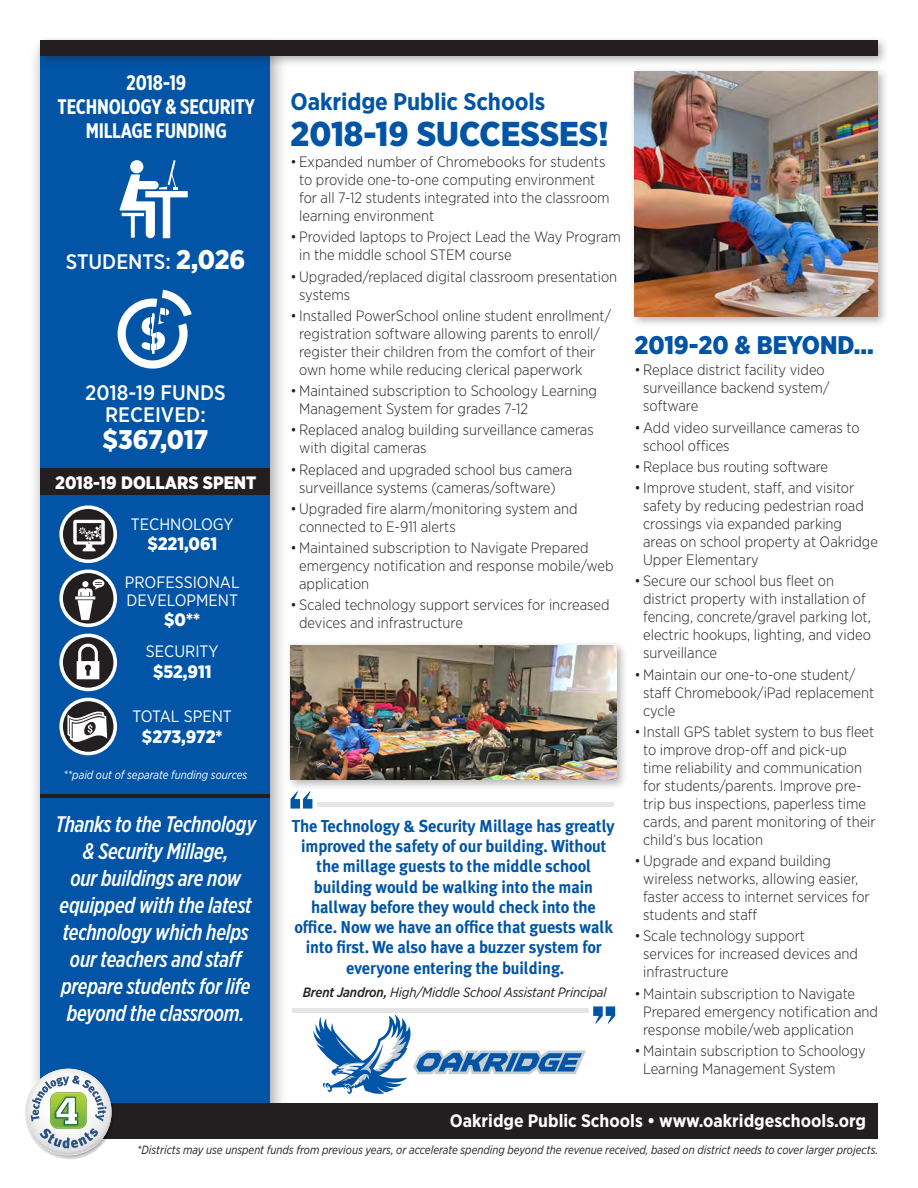
<style>
.page{position:relative;width:918px;height:1188px;background:#fff}
.page>*{position:absolute;margin:0;border:0;box-sizing:border-box;transform-origin:0 0}
.h3_Summary{font:900 34.5px "Gotham Narrow";color:#0154a6}
.p_Students_funds{font:900 27px "Gotham Narrow";letter-spacing:-.005em;color:#fff}
.h3_Summary-2{font:900 25.5px "Gotham Narrow";color:#0154a6}
.h3_Summary-3{font:700 24px "Gotham Narrow";letter-spacing:-.005em;color:#0154a6}
.h4_School_Tag{font:italic 500 22.5px/27px "Gotham X Narrow";letter-spacing:-.01em;color:#fff;text-align:center}
.h1_general_title{font:700 21px/24px "Gotham X Narrow";letter-spacing:-.01em;color:#fff;text-align:center}
.p_Students_funds-2{font:500 21px/22.5px "Gotham Narrow";color:#fff;text-align:center}
.h5_Bottom_Tag_and_We{font:700 18px "Gotham Narrow";color:#fff}
.p_Dollars_Spent_Text{font:900 18px "Gotham Narrow";letter-spacing:-.005em;color:#fff}
.h2_Dollars_Spent{font:900 18px "Gotham Narrow";color:#fff}
.p_Quote{font:700 17.25px/20.2px "Meta Plus";letter-spacing:-.005em;color:#0154a6;text-align:center;scale:.95 1}
.p_Dollars_Spent_Text-2{font:16.5px/18px "Gotham Narrow";color:#fff}
.t1{font:300 15px/18px "Gotham Narrow";color:#231f20}
.p_Quote_Name{font:italic 13.5px "Gotham Narrow";letter-spacing:-.01em;color:#231f20}
.p_Carry_over_Funds{font:italic 12px "Gotham Narrow";color:#231f20;scale:.94 1}
.p_Carry_over_Funds-2{font:italic 12px "Gotham Narrow";color:#fff;scale:.94 1}
.s1{font-weight:900;font-size:27px}
.s2{font-weight:500}
</style>
<div class="page">
<div style="left:286px;top:640px;width:342px;height:151px;background:#231f20;opacity:.35"></div>
<img style="left:291px;top:645px;width:326px;height:134px">
<div style="left:629px;top:66px;width:260px;height:262px;background:#231f20;opacity:.35"></div>
<img style="left:634px;top:71px;width:244px;height:245px">
<div style="left:28px;top:37px;width:260px;height:1097px;background:#231f20;opacity:.45"></div>
<div style="left:40px;top:52px;width:229px;height:1067px;background:#0154a6"></div>
<svg style="left:61px;top:635px;width:54px;height:54px"></svg>
<div style="left:59px;top:634px;width:58px;height:57px;border:4px solid #fff;border-radius:50%"></div>
<svg style="left:77px;top:644px;width:22px;height:35px"></svg>
<svg style="left:120px;top:160px;width:68px;height:78px"></svg>
<svg style="left:61px;top:571px;width:54px;height:54px"></svg>
<div style="left:59px;top:570px;width:58px;height:57px;border:4px solid #fff;border-radius:50%"></div>
<svg style="left:75px;top:579px;width:29px;height:41px"></svg>
<svg style="left:61px;top:507px;width:54px;height:54px"></svg>
<div style="left:59px;top:505px;width:58px;height:58px;border:4px solid #fff;border-radius:50%"></div>
<svg style="left:73px;top:520px;width:32px;height:31px"></svg>
<svg style="left:118px;top:290px;width:74px;height:79px"></svg>
<svg style="left:61px;top:699px;width:54px;height:55px"></svg>
<div style="left:59px;top:698px;width:58px;height:57px;border:4px solid #fff;border-radius:50%"></div>
<svg style="left:68px;top:710px;width:39px;height:35px"></svg>
<div style="left:78px;top:1103px;width:800px;height:35px;background:#231f20"></div>
<svg style="left:25px;top:1067px;width:89px;height:92px"></svg>
<div style="left:35px;top:35px;width:854px;height:33px;background:#231f20;opacity:.35"></div>
<div style="left:40px;top:40px;width:838px;height:16px;background:#231f20"></div>
<div style="left:40px;top:469px;width:229px;height:26px;background:#231f20"></div>
<hr style="left:40px;top:795px;width:229px;height:3px;background:#231f20">
<svg style="left:593px;top:1006px;width:22px;height:17px"></svg>
<hr style="left:292px;top:1008px;width:297px;height:4px;background:#e5e5e5">
<svg style="left:291px;top:792px;width:21px;height:17px"></svg>
<hr style="left:317px;top:803px;width:297px;height:4px;background:#e5e5e5">
<svg style="left:313px;top:1015px;width:273px;height:79px"></svg>
<h1 class="h1_general_title" style="left:58px;top:71px;width:199px">2018-19<br>TECHNOLOGY &amp; SECURITY<br>MILLAGE FUNDING</h1>
<p class="p_Students_funds-2" style="left:66px;top:250px;width:181px">STUDENTS: <span class="s1">2,026</span></p>
<p class="p_Students_funds-2" style="left:85px;top:381px;width:142px">2018-19 FUNDS<br>RECEIVED:</p>
<p class="p_Students_funds" style="left:103px;top:422px;width:107px">$367,017</p>
<h2 class="h2_Dollars_Spent" style="left:55px;top:471px;width:203px">2018-19 DOLLARS SPENT</h2>
<p class="p_Dollars_Spent_Text-2" style="left:131px;top:515px;width:104px">TECHNOLOGY</p>
<p class="p_Dollars_Spent_Text" style="left:147px;top:532px;width:71px">$221,061</p>
<p class="p_Dollars_Spent_Text-2" style="left:125px;top:573px;width:116px">PROFESSIONAL<br>DEVELOPMENT</p>
<p class="p_Dollars_Spent_Text" style="left:164px;top:608px;width:37px">$0**</p>
<p class="p_Dollars_Spent_Text-2" style="left:146px;top:642px;width:74px">SECURITY</p>
<p class="p_Dollars_Spent_Text" style="left:153px;top:660px;width:60px">$52,911</p>
<p class="p_Dollars_Spent_Text-2" style="left:133px;top:707px;width:101px">TOTAL SPENT</p>
<p class="p_Dollars_Spent_Text" style="left:142px;top:724px;width:82px">$273,972*</p>
<p class="p_Carry_over_Funds-2" style="left:64px;top:767px;width:197px">**paid out of separate funding sources</p>
<h4 class="h4_School_Tag" style="left:55px;top:811px;width:202px">Thanks to the Technology &amp; Security Millage,<br>our buildings are now equipped with the latest technology which helps our teachers and staff prepare students for life beyond the classroom.</h4>
<h3 class="h3_Summary-3" style="left:291px;top:86px;width:256px">Oakridge Public Schools</h3>
<h3 class="h3_Summary" style="left:291px;top:111px;width:320px">2018-19 SUCCESSES!</h3>
<p class="t1" style="left:299px;top:153px;width:312px;text-indent:-9px">• Expanded number of Chromebooks for students to provide one-to-one computing environment for all 7-12 students integrated into the classroom learning environment</p>
<p class="t1" style="left:299px;top:228px;width:323px;text-indent:-9px">• Provided laptops to Project Lead the Way Program in the middle school STEM course</p>
<p class="t1" style="left:299px;top:267px;width:320px;text-indent:-9px">• Upgraded/replaced digital classroom presentation systems</p>
<p class="t1" style="left:299px;top:306px;width:313px;text-indent:-9px">• Installed PowerSchool online student enrollment/ registration software allowing parents to enroll/ register their children from the comfort of their own home while reducing clerical paperwork</p>
<p class="t1" style="left:299px;top:381px;width:299px;text-indent:-9px">• Maintained subscription to Schoology Learning<br>Management System for grades 7-12</p>
<p class="t1" style="left:299px;top:421px;width:296px;text-indent:-9px">• Replaced analog building surveillance cameras with digital cameras</p>
<p class="t1" style="left:291px;top:460px;width:283px;text-align:center">• Replaced and upgraded school bus camera surveillance systems (cameras/software)</p>
<p class="t1" style="left:299px;top:499px;width:280px;text-indent:-9px">• Upgraded fire alarm/monitoring system and connected to E-911 alerts</p>
<p class="t1" style="left:299px;top:538px;width:316px;text-indent:-9px">• Maintained subscription to Navigate Prepared emergency notification and response mobile/web application</p>
<p class="t1" style="left:299px;top:596px;width:312px;text-indent:-9px">• Scaled technology support services for increased devices and infrastructure</p>
<p class="p_Quote" style="left:292px;top:816px;width:342px">The Technology &amp; Security Millage has greatly improved the safety of our building. Without the millage guests to the middle school building would be walking into the main hallway before they would check into the office. Now we have an office that guests walk into first. We also have a buzzer system for everyone entering the building.</p>
<p class="p_Quote_Name" style="left:303px;top:983px;width:305px"><span class="s2">Brent Jandron,</span> High/Middle School Assistant Principal</p>
<h3 class="h3_Summary-2" style="left:634px;top:328px;width:241px">2019-20 &amp; BEYOND...</h3>
<p class="t1" style="left:643px;top:361px;width:188px;text-indent:-9px">• Replace district facility video surveillance backend system/ software</p>
<p class="t1" style="left:643px;top:418px;width:218px;text-indent:-9px">• Add video surveillance cameras to school offices</p>
<p class="t1" style="left:634px;top:457px;width:195px">• Replace bus routing software</p>
<p class="t1" style="left:643px;top:479px;width:236px;text-indent:-9px">• Improve student, staff, and visitor safety by reducing pedestrian road crossings via expanded parking areas on school property at Oakridge<br>Upper Elementary</p>
<p class="t1" style="left:643px;top:572px;width:229px;text-indent:-9px">• Secure our school bus fleet on district property with installation of fencing, concrete/gravel parking lot, electric hookups, lighting, and video surveillance</p>
<p class="t1" style="left:643px;top:665px;width:233px;text-indent:-9px">• Maintain our one-to-one student/ staff Chromebook/iPad replacement cycle</p>
<p class="t1" style="left:643px;top:722px;width:234px;text-indent:-9px">• Install GPS tablet system to bus fleet to improve drop-off and pick-up time reliability and communication for students/parents. Improve pre&shy;trip bus inspections, paperless time cards, and parent monitoring of their child’s bus location</p>
<p class="t1" style="left:643px;top:852px;width:228px;text-indent:-9px">• Upgrade and expand building wireless networks, allowing easier, faster access to internet services for students and staff</p>
<p class="t1" style="left:643px;top:927px;width:216px;text-indent:-9px">• Scale technology support services for increased devices and infrastructure</p>
<p class="t1" style="left:643px;top:984px;width:236px;text-indent:-9px">• Maintain subscription to Navigate<br>Prepared emergency notification and response mobile/web application</p>
<p class="t1" style="left:643px;top:1041px;width:224px;text-indent:-9px">• Maintain subscription to Schoology<br>Learning Management System</p>
<h5 class="h5_Bottom_Tag_and_We" style="left:450px;top:1110px;width:418px">Oakridge Public Schools • www.oakridgeschools.org</h5>
<p class="p_Carry_over_Funds" style="left:137px;top:1143px;width:790px">*Districts may use unspent funds from previous years, or accelerate spending beyond the revenue received, based on district needs to cover larger projects.</p>
</div>
